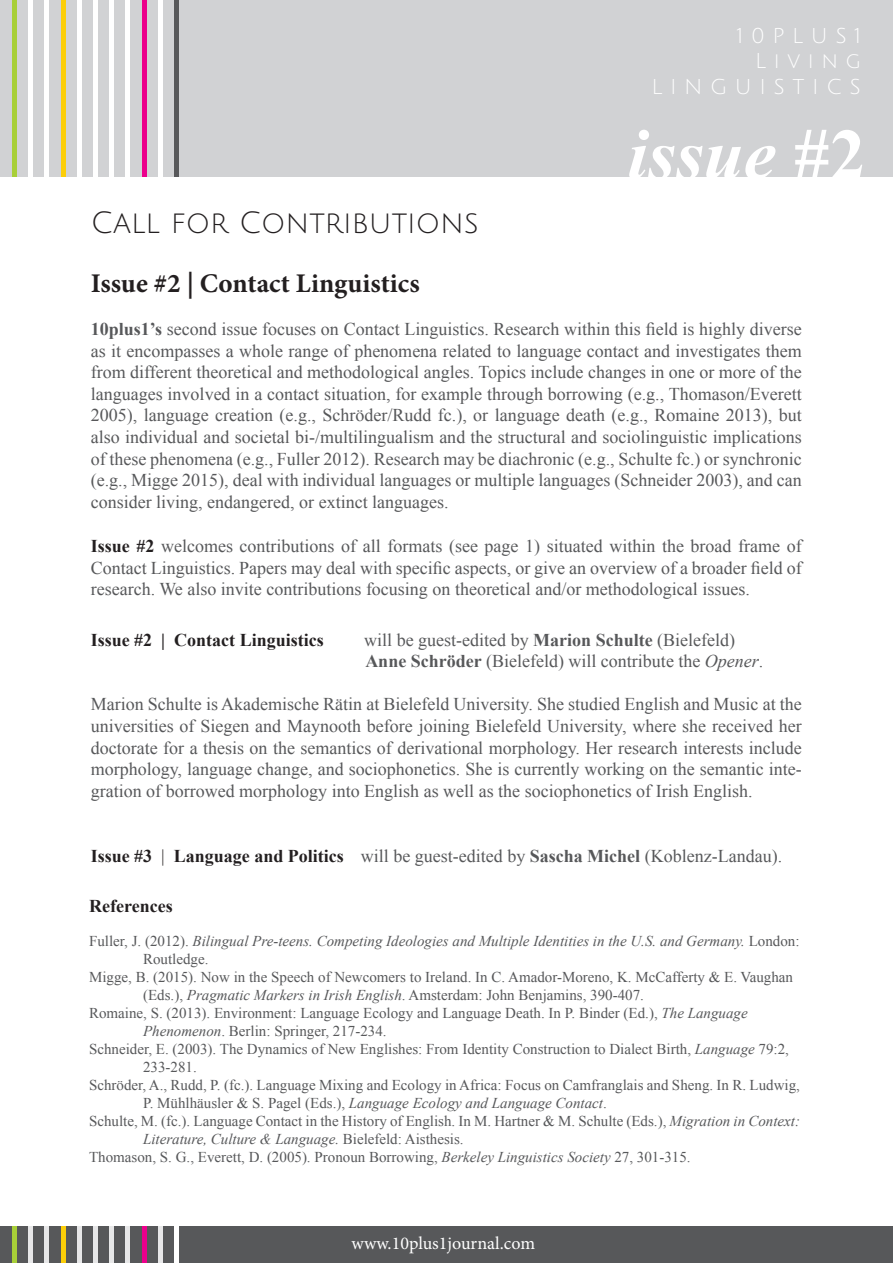
<style>
.page{position:relative;width:893px;height:1263px;background:#fff}
.page>*{position:absolute;margin:0;border:0;box-sizing:border-box;transform-origin:0 0}
.t1{font:italic 700 72px "Times New Roman";color:#fff}
.t2{font:30px "Julius Sans One";color:#231f20}
.t3{font:700 27px "Minion Pro";color:#231f20}
.t4{font:21px "Julius Sans One";color:#fff}
.t5{font:18px/21.6px "Times New Roman";color:#57585a;text-align:justify}
.t6{font:700 18px "Times New Roman";color:#231f20}
.t7{font:18px "Minion Pro";color:#fff}
.t8{font:15px/18px "Times New Roman";color:#57585a}
.t9{font:italic 15px/18px "Times New Roman";color:#57585a}
.s1{font-style:normal}
.s2{font-weight:700}
.s3{font-weight:700;color:#231f20}
.s4{font-style:italic}
.s5{color:#231f20}
</style>
<div class="page">
<div style="left:0;top:1227px;width:893px;height:36px;background:#57585a"></div>
<div style="left:0;top:0;width:893px;height:176px;background:#d1d2d4"></div>
<hr style="left:77px;top:0;width:4px;height:176px;background:#fff">
<div style="left:93px;top:0;width:5px;height:176px;background:#fff"></div>
<hr style="left:110px;top:0;width:4px;height:176px;background:#fff">
<hr style="left:126px;top:0;width:4px;height:176px;background:#fff">
<hr style="left:12px;top:0;width:4px;height:176px;background:#a8cf38">
<div style="left:28px;top:0;width:5px;height:176px;background:#fff"></div>
<hr style="left:45px;top:0;width:4px;height:176px;background:#fff">
<hr style="left:61px;top:0;width:4px;height:176px;background:#fcce08">
<hr style="left:142px;top:0;width:4px;height:176px;background:#ec008c">
<hr style="left:158px;top:0;width:4px;height:176px;background:#fff">
<hr style="left:175px;top:0;width:4px;height:176px;background:#57585a">
<hr style="left:77px;top:1227px;width:4px;height:36px;background:#e7e7e8">
<div style="left:93px;top:1227px;width:5px;height:36px;background:#e7e7e8"></div>
<hr style="left:110px;top:1227px;width:4px;height:36px;background:#e7e7e8">
<hr style="left:126px;top:1227px;width:4px;height:36px;background:#e7e7e8">
<hr style="left:12px;top:1227px;width:4px;height:36px;background:#a8cf38">
<div style="left:28px;top:1227px;width:5px;height:36px;background:#e7e7e8"></div>
<hr style="left:45px;top:1227px;width:4px;height:36px;background:#e7e7e8">
<hr style="left:61px;top:1227px;width:4px;height:36px;background:#fcce08">
<hr style="left:142px;top:1227px;width:4px;height:36px;background:#ec008c">
<hr style="left:158px;top:1227px;width:4px;height:36px;background:#e7e7e8">
<hr style="left:175px;top:1227px;width:4px;height:36px;background:#fff">
<p class="t4" style="left:737px;top:25px;width:126px">1 0 P L U S 1</p>
<p class="t4" style="left:755px;top:50px;width:107px">L i v i n g</p>
<p class="t4" style="left:651px;top:75px;width:211px">L I N G U I S T I C S</p>
<p class="t1" style="left:628px;top:104px;width:240px">issue <span class="s1">#2</span></p>
<p class="t2" style="left:91px;top:207px;width:389px">Call for Contributions</p>
<p class="t3" style="left:91px;top:264px;width:330px">Issue #2 | Contact Linguistics</p>
<p class="t5" style="left:91px;top:318px;width:713px"><span class="s2">10plus1’s</span> second issue focuses on Contact Linguistics. Research within this field is highly diverse as it encompasses a whole range of phenomena related to language contact and investigates them from different theoretical and methodological angles. Topics include changes in one or more of the languages involved in a contact situation, for example through borrowing (e.g., Thomason/Everett 2005), language creation (e.g., Schröder/Rudd fc.), or language death (e.g., Romaine 2013), but also individual and societal bi-/multilingualism and the structural and sociolinguistic implications of these phenomena (e.g., Fuller 2012). Research may be diachronic (e.g., Schulte fc.) or synchronic (e.g., Migge 2015), deal with individual languages or multiple languages (Schneider 2003), and can consider living, endangered, or extinct languages.</p>
<p class="t5" style="left:91px;top:535px;width:712px"><span class="s3">Issue #2</span> welcomes contributions of all formats (see page 1) situated within the broad frame of Contact Linguistics. Papers may deal with specific aspects, or give an overview of a broader field of research. We also invite contributions focusing on theoretical and/or methodological issues.</p>
<p class="t6" style="left:91px;top:627px;width:234px">Issue #2 | Contact Linguistics</p>
<p class="t5" style="left:364px;top:628px;width:372px">will be guest-edited by <span class="s2">Marion Schulte</span> (Bielefeld)</p>
<p class="t5" style="left:365px;top:650px;width:400px"><span class="s2">Anne Schröder</span> (Bielefeld) will contribute the <span class="s4">Opener</span>.</p>
<p class="t5" style="left:91px;top:693px;width:712px">Marion Schulte is Akademische Rätin at Bielefeld University. She studied English and Music at the universities of Siegen and Maynooth before joining Bielefeld University, where she received her doctorate for a thesis on the semantics of derivational morphology. Her research interests include morphology, language change, and sociophonetics. She is currently working on the semantic inte&shy;gration of borrowed morphology into English as well as the sociophonetics of Irish English.</p>
<p class="t5" style="left:91px;top:844px;width:693px"><span class="s3">Issue #3</span> <span class="s5">|</span> <span class="s3">Language and Politics</span> will be guest-edited by <span class="s2">Sascha Michel</span> (Koblenz-Landau).</p>
<p class="t6" style="left:89px;top:893px;width:85px">References</p>
<p class="t9" style="left:143px;top:932px;width:658px;text-indent:-54px"><span class="s1">Fuller, J. (2012).</span> Bilingual Pre-teens. Competing Ideologies and Multiple Identities in the U.S. and Germany. <span class="s1">London:<br>Routledge.</span></p>
<p class="t8" style="left:143px;top:968px;width:651px;text-indent:-54px">Migge, B. (2015). Now in the Speech of Newcomers to Ireland. In C. Amador-Moreno, K. McCafferty &amp; E. Vaughan (Eds.), <span class="s4">Pragmatic Markers in Irish English</span>. Amsterdam: John Benjamins, 390-407.</p>
<p class="t8" style="left:89px;top:1004px;width:660px">Romaine, S. (2013). Environment: Language Ecology and Language Death. In P. Binder (Ed.), <span class="s4">The Language</span></p>
<p class="t8" style="left:143px;top:1022px;width:245px"><span class="s4">Phenomenon</span>. Berlin: Springer, 217-234.</p>
<p class="t8" style="left:89px;top:1040px;width:701px">Schneider, E. (2003). The Dynamics of New Englishes: From Identity Construction to Dialect Birth, <span class="s4">Language</span> 79:2,</p>
<p class="t8" style="left:143px;top:1058px;width:55px">233-281.</p>
<p class="t8" style="left:89px;top:1076px;width:712px">Schröder, A., Rudd, P. (fc.). Language Mixing and Ecology in Africa: Focus on Camfranglais and Sheng. In R. Ludwig,</p>
<p class="t9" style="left:143px;top:1094px;width:465px"><span class="s1">P. Mühlhäusler &amp; S. Pagel (Eds.),</span> Language Ecology and Language Contact<span class="s1">.</span></p>
<p class="t8" style="left:89px;top:1112px;width:712px">Schulte, M. (fc.). Language Contact in the History of English. In M. Hartner &amp; M. Schulte (Eds.), <span class="s4">Migration in Context:</span></p>
<p class="t9" style="left:143px;top:1130px;width:322px">Literature, Culture &amp; Language. <span class="s1">Bielefeld: Aisthesis.</span></p>
<p class="t8" style="left:89px;top:1148px;width:603px">Thomason, S. G., Everett, D. (2005). Pronoun Borrowing, <span class="s4">Berkeley Linguistics Society</span> 27, 301-315.</p>
<p class="t7" style="left:351px;top:1231px;width:185px">www.10plus1journal.com</p>
</div>
